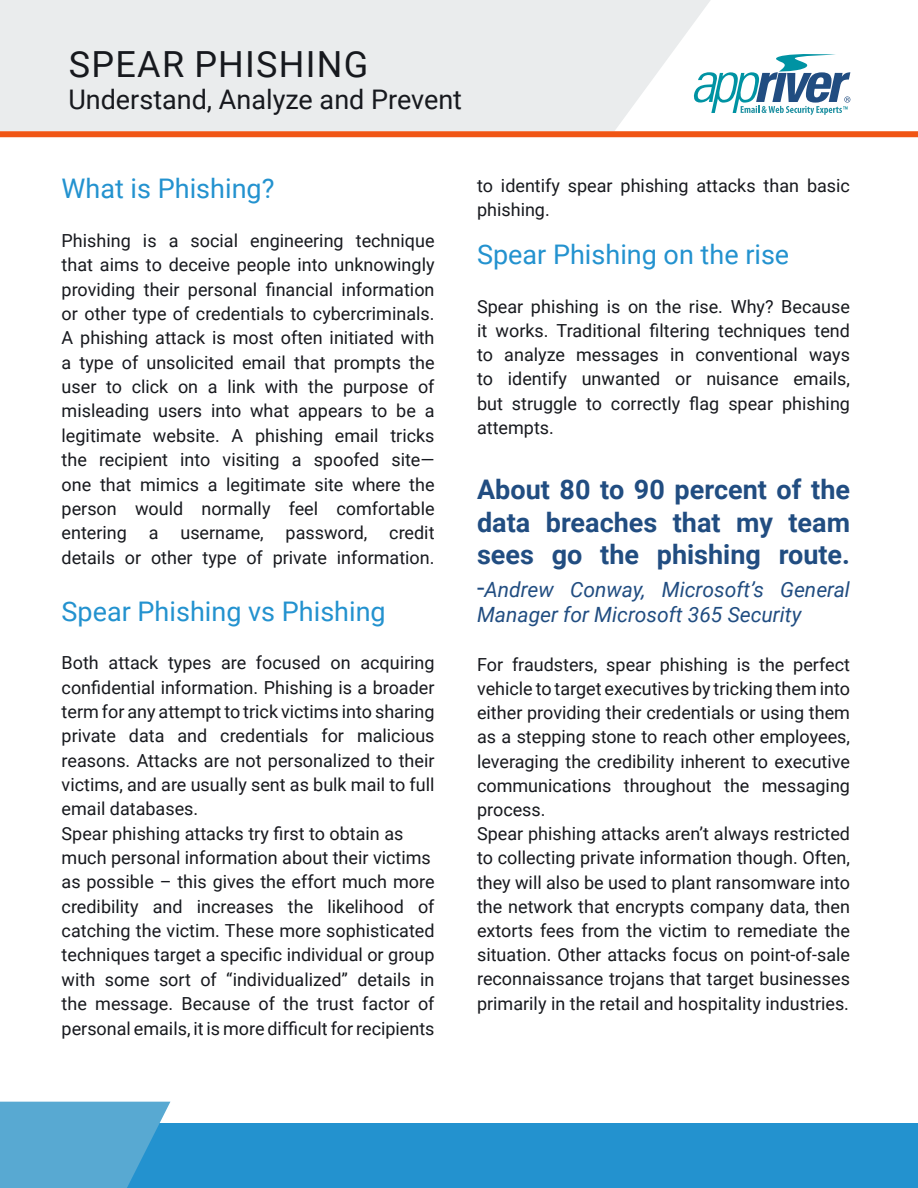
<style>
.page{position:relative;width:918px;height:1188px;background:#fff}
.page>*{position:absolute;margin:0;border:0;box-sizing:border-box;transform-origin:0 0}
.t1{font:36px "Roboto";letter-spacing:.035em;color:#17191e}
.t2{font:700 27px/32.5px "Roboto";color:#214d81;text-align:justify}
.t3{font:27px "Roboto";color:#2392cf}
.t4{font:27px "Roboto";color:#17191e}
.t5{font:italic 21px/25.3px "Roboto";color:#214d81}
.t6{font:18px/24.3px "Roboto";color:#17191e}
.s1{font-style:normal;font-size:27px}
</style>
<div class="page">
<div style="left:0;top:0;width:918px;height:131px;background:#eaeced"></div>
<div style="left:0;top:1123px;width:918px;height:65px;background:#2392cf"></div>
<svg style="left:0;top:1102px;width:170px;height:86px"></svg>
<div style="left:0;top:131px;width:918px;height:6px;background:#f05514"></div>
<svg style="left:615px;top:0;width:303px;height:131px"></svg>
<h1 class="t1" style="left:69px;top:39px;width:301px">SPEAR PHISHING</h1>
<h2 class="t4" style="left:68px;top:81px;width:395px">Understand, Analyze and Prevent</h2>
<h2 class="t3" style="left:62px;top:170px;width:214px">What is Phishing?</h2>
<p class="t6" style="left:62px;top:228px;width:374px;text-align:justify">Phishing is a social engineering technique that aims to deceive people into unknowingly providing their personal financial information or other type of credentials to cybercriminals.<br>A phishing attack is most often initiated with a type of unsolicited email that prompts the user to click on a link with the purpose of misleading users into what appears to be a legitimate website. A phishing email tricks the recipient into visiting a spoofed site— one that mimics a legitimate site where the person would normally feel comfortable entering a username, password, credit details or other type of private information.</p>
<h2 class="t3" style="left:62px;top:592px;width:326px">Spear Phishing vs Phishing</h2>
<p class="t6" style="left:62px;top:650px;width:374px">Both attack types are focused on acquiring confidential information. Phishing is a broader term for any attempt to trick victims into sharing private data and credentials for malicious reasons. Attacks are not personalized to their victims, and are usually sent as bulk mail to full email databases.<br>Spear phishing attacks try first to obtain as much personal information about their victims as possible – this gives the effort much more credibility and increases the likelihood of catching the victim. These more sophisticated techniques target a specific individual or group with some sort of “individualized” details in the message. Because of the trust factor of personal emails, it is more difficult for recipients</p>
<p class="t6" style="left:477px;top:173px;width:374px">to identify spear phishing attacks than basic phishing.</p>
<h2 class="t3" style="left:477px;top:236px;width:314px">Spear Phishing on the rise</h2>
<p class="t6" style="left:477px;top:294px;width:374px;text-align:justify">Spear phishing is on the rise. Why? Because it works. Traditional filtering techniques tend to analyze messages in conventional ways to identify unwanted or nuisance emails, but struggle to correctly flag spear phishing attempts.</p>
<h2 class="t2" style="left:477px;top:472px;width:374px">About 80 to 90 percent of the data breaches that my team sees go the phishing route.</h2>
<p class="t5" style="left:477px;top:576px;width:374px"><span class="s1">-</span>Andrew Conway, Microsoft’s General<br>Manager for Microsoft 365 Security</p>
<p class="t6" style="left:477px;top:652px;width:374px">For fraudsters, spear phishing is the perfect vehicle to target executives by tricking them into either providing their credentials or using them as a stepping stone to reach other employees, leveraging the credibility inherent to executive communications throughout the messaging process.<br>Spear phishing attacks aren’t always restricted to collecting private information though. Often, they will also be used to plant ransomware into the network that encrypts company data, then extorts fees from the victim to remediate the situation. Other attacks focus on point-of-sale reconnaissance trojans that target businesses primarily in the retail and hospitality industries.</p>
</div>
